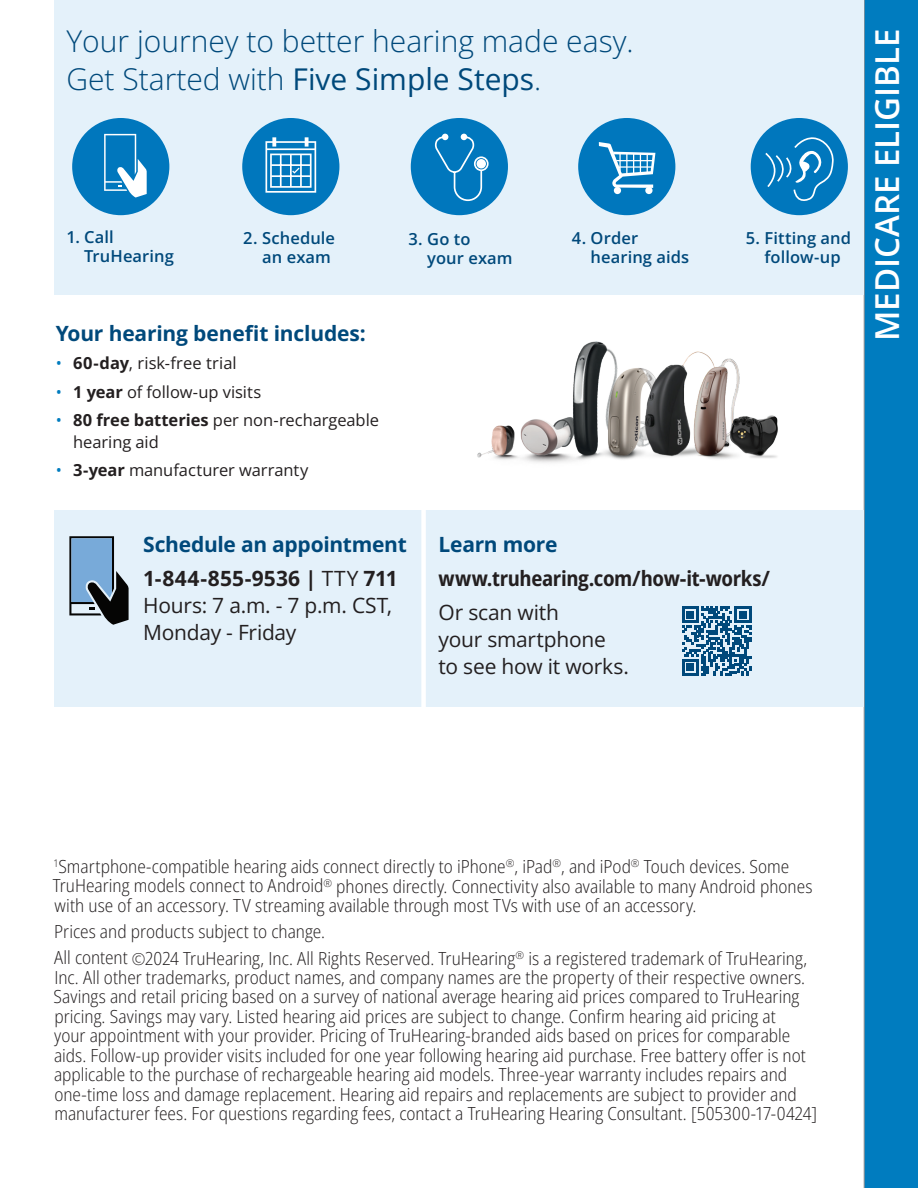
<style>
.page{position:relative;width:918px;height:1188px;background:#fff}
.page>*{position:absolute;margin:0;border:0;box-sizing:border-box;transform-origin:0 0}
.t1{font:600 33px "Open Sans";color:#fff}
.call_out_thin{font:300 30px "Open Sans";color:#00497b}
.sub-tier_1{font:21px/27px "Open Sans";letter-spacing:-.015em;color:#231f20}
.sub-tier_1-2{font:700 semi-condensed 21px "Open Sans";letter-spacing:-.015em;color:#231f20}
.sub-tier_1-3{font:700 21px "Open Sans";letter-spacing:-.015em;color:#00497b}
.sub-tier_2{font:700 21px "Open Sans";letter-spacing:-.01em;color:#00497b}
.footnotes{font:300 semi-condensed 18px/19.5px "Open Sans";color:#231f20}
.t2{font:16.5px/21.8px "Open Sans";letter-spacing:-.005em;color:#231f20}
.Body{font:600 16.5px/19.5px "Open Sans";letter-spacing:.005em;color:#00497b}
.s1{font-weight:400}
.s2{color:#007cbf}
.s3{font-weight:700}
.s4{font-size:16.5px}
</style>
<div class="page">
<div style="left:864px;top:0;width:54px;height:1188px;background:#007cbf"></div>
<div style="left:54px;top:0;width:810px;height:294px;background:#e4f1fa"></div>
<div style="left:54px;top:510px;width:810px;height:196px;background:#e4f1fa"></div>
<svg style="left:69px;top:536px;width:60px;height:89px"></svg>
<img style="left:477px;top:341px;width:301px;height:122px">
<div style="left:421px;top:487px;width:5px;height:239px;background:#fff"></div>
<svg style="left:682px;top:606px;width:69px;height:70px"></svg>
<div style="left:72px;top:118px;width:97px;height:97px;background:#0077bd;border-radius:50%"></div>
<svg style="left:104px;top:134px;width:43px;height:64px"></svg>
<div style="left:242px;top:118px;width:97px;height:97px;background:#0077bd;border-radius:50%"></div>
<svg style="left:265px;top:138px;width:51px;height:55px"></svg>
<hr style="left:271px;top:164px;width:40px;height:2px;background:#fff">
<hr style="left:271px;top:175px;width:40px;height:2px;background:#fff">
<hr style="left:280px;top:155px;width:2px;height:32px;background:#fff">
<hr style="left:290px;top:155px;width:2px;height:32px;background:#fff">
<hr style="left:300px;top:155px;width:2px;height:32px;background:#fff">
<div style="left:411px;top:118px;width:97px;height:97px;background:#0077bd;border-radius:50%"></div>
<div style="left:477px;top:159px;width:9px;height:9px;background:#fff;border-radius:50%"></div>
<div style="left:474px;top:156px;width:15px;height:15px;border:2px solid #fff;border-radius:50%"></div>
<svg style="left:434px;top:134px;width:49px;height:68px"></svg>
<div style="left:578px;top:118px;width:97px;height:97px;background:#0077bd;border-radius:50%"></div>
<div style="left:614px;top:187px;width:7px;height:7px;background:#fff;border-radius:50%"></div>
<div style="left:645px;top:187px;width:8px;height:7px;background:#fff;border-radius:50%"></div>
<svg style="left:599px;top:142px;width:56px;height:46px"></svg>
<div style="left:751px;top:118px;width:97px;height:97px;background:#0077bd;border-radius:50%"></div>
<svg style="left:764px;top:137px;width:70px;height:68px"></svg>
<p class="call_out_thin" style="left:66px;top:21px;width:569px">Your journey to better hearing made easy.</p>
<p class="call_out_thin" style="left:66px;top:59px;width:476px">Get Started with <span class="s1">Five Simple Steps</span>.</p>
<p class="Body" style="left:84px;top:227px;width:91px;text-indent:-18px">1. Call<br>TruHearing</p>
<p class="Body" style="left:243px;top:228px;width:93px;text-align:right">2. Schedule an exam</p>
<p class="Body" style="left:427px;top:229px;width:87px;text-indent:-19px">3. Go to<br>your exam</p>
<p class="Body" style="left:591px;top:228px;width:100px;text-indent:-19px">4. Order hearing aids</p>
<p class="Body" style="left:746px;top:228px;width:107px;text-align:center">5. Fitting and follow-up</p>
<h2 class="sub-tier_2" style="left:56px;top:318px;width:312px">Your hearing benefit includes:</h2>
<p class="t2" style="left:56px;top:352px;width:182px"><span class="s2">•</span> <span class="s3">60-day</span>, risk-free trial</p>
<p class="t2" style="left:56px;top:380px;width:207px"><span class="s2">•</span> <span class="s3">1 year</span> of follow-up visits</p>
<p class="t2" style="left:73px;top:409px;width:307px;text-indent:-17px"><span class="s2">•</span> <span class="s3">80 free batteries</span> per non-rechargeable hearing aid</p>
<p class="t2" style="left:56px;top:459px;width:254px"><span class="s2">•</span> <span class="s3">3-year</span> manufacturer warranty</p>
<h1 class="sub-tier_1-3" style="left:143px;top:530px;width:265px">Schedule an appointment</h1>
<h1 class="sub-tier_1" style="left:143px;top:564px;width:256px"><span class="s3">1-844-855-9536 |</span> TTY <span class="s3">711<br></span>Hours: 7 a.m. - 7 p.m. CST,<br>Monday - Friday</h1>
<h1 class="sub-tier_1-3" style="left:439px;top:530px;width:120px">Learn more</h1>
<h1 class="sub-tier_1-2" style="left:439px;top:563px;width:333px">www.truhearing.com/how-it-works/</h1>
<h1 class="sub-tier_1" style="left:439px;top:598px;width:192px">Or scan with<br>your smartphone to see how it works.</h1>
<h1 class="t1" style="left:865px;top:341px;width:314px;rotate:-90deg">MEDICARE ELIGIBLE</h1>
<p class="footnotes" style="left:53px;top:856px;width:761px"><sup>1</sup>Smartphone-compatible hearing aids connect directly to iPhone<sup>®</sup>, iPad<sup>®</sup>, and iPod<sup>®</sup> Touch devices. Some<br>TruHearing models connect to Android<sup>®</sup> phones directly. Connectivity also available to many Android phones with use of an accessory. TV streaming available through most TVs with use of an accessory.</p>
<p class="footnotes" style="left:54px;top:921px;width:272px">Prices and products subject to change.</p>
<p class="footnotes" style="left:53px;top:948px;width:765px">All content <span class="s4">©</span>2024 TruHearing, Inc. All Rights Reserved. TruHearing<sup>®</sup> is a registered trademark of TruHearing, Inc. All other trademarks, product names, and company names are the property of their respective owners.<br>Savings and retail pricing based on a survey of national average hearing aid prices compared to TruHearing pricing. Savings may vary. Listed hearing aid prices are subject to change. Confirm hearing aid pricing at<br>your appointment with your provider. Pricing of TruHearing-branded aids based on prices for comparable aids. Follow-up provider visits included for one year following hearing aid purchase. Free battery offer is not applicable to the purchase of rechargeable hearing aid models. Three-year warranty includes repairs and one-time loss and damage replacement. Hearing aid repairs and replacements are subject to provider and manufacturer fees. For questions regarding fees, contact a TruHearing Hearing Consultant. [505300-17-0424]</p>
</div>
